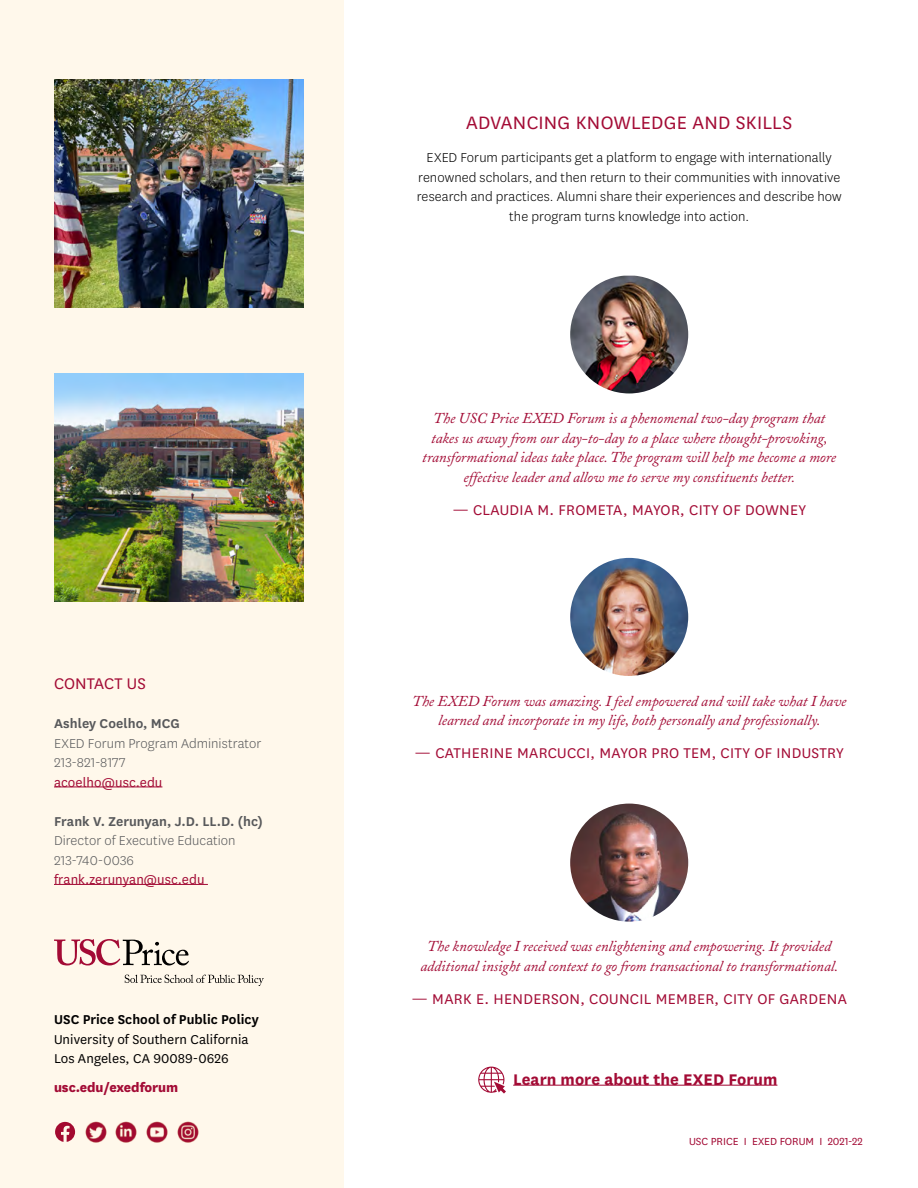
<style>
.page{position:relative;width:918px;height:1188px;background:#fff}
.page>*{position:absolute;margin:0;border:0;box-sizing:border-box;transform-origin:0 0}
.t1{font:21px "National";letter-spacing:.01em;color:#a30b35}
.t2{font:700 18px "National";letter-spacing:.005em;color:#a30b35}
.t3{font:18px "National";letter-spacing:.005em;color:#a30b35}
.t4{font:16.5px "National";letter-spacing:.02em;color:#a30b35}
.t5{font:italic 15px/19.5px "Adobe Caslon";letter-spacing:-.005em;color:#a30b35;text-align:center}
.t6{font:300 15px/19.5px "National";letter-spacing:.005em;color:#000;text-align:center}
.t7{font:300 15px/19.5px "National";letter-spacing:.005em;color:#58595b}
.t8{font:15px/19.5px "National";letter-spacing:.005em;color:#000}
.t9{font:600 15px "National";letter-spacing:.005em;color:#58595b}
.t10{font:15px "National";letter-spacing:.005em;color:#a30b35}
.t11{font:600 15px "National";letter-spacing:.005em;color:#000}
.t12{font:800 15px "National";letter-spacing:-.005em;color:#a30b35}
.t13{font:12px "National";color:#a30b35}
</style>
<div class="page">
<div style="left:0;top:0;width:344px;height:1188px;background:#fff8eb"></div>
<svg style="left:54px;top:939px;width:135px;height:26px"></svg>
<svg style="left:125px;top:975px;width:139px;height:11px"></svg>
<img style="left:85px;top:1121px;width:114px;height:22px">
<svg style="left:55px;top:1122px;width:20px;height:20px"></svg>
<img style="left:54px;top:374px;width:249px;height:228px">
<img style="left:54px;top:80px;width:249px;height:228px">
<hr style="left:54px;top:787px;width:108px;height:1px;background:#a30b35">
<hr style="left:54px;top:884px;width:154px;height:1px;background:#a30b35">
<hr style="left:513px;top:1085px;width:264px;height:1px;background:#a30b35">
<svg style="left:478px;top:1066px;width:28px;height:28px"></svg>
<img style="left:570px;top:276px;width:118px;height:117px;border-radius:58px">
<img style="left:570px;top:558px;width:118px;height:118px;border-radius:59px">
<img style="left:570px;top:804px;width:118px;height:118px;border-radius:59px">
<p class="t3" style="left:54px;top:672px;width:93px">CONTACT US</p>
<p class="t9" style="left:54px;top:713px;width:127px">Ashley Coelho, MCG</p>
<p class="t7" style="left:54px;top:733px;width:209px">EXED Forum Program Administrator<br>213-821-8177</p>
<p class="t10" style="left:54px;top:772px;width:110px">acoelho@usc.edu</p>
<p class="t9" style="left:54px;top:811px;width:210px">Frank V. Zerunyan, J.D. LL.D. (hc)</p>
<p class="t7" style="left:54px;top:830px;width:183px">Director of Executive Education<br>213-740-0036</p>
<p class="t10" style="left:54px;top:870px;width:152px">frank.zerunyan@usc.edu</p>
<p class="t11" style="left:54px;top:1009px;width:206px">USC Price School of Public Policy</p>
<p class="t8" style="left:54px;top:1029px;width:196px">University of Southern California<br>Los Angeles, CA 90089-0626</p>
<p class="t12" style="left:54px;top:1076px;width:126px">usc.edu/exedforum</p>
<h1 class="t1" style="left:466px;top:109px;width:328px">ADVANCING KNOWLEDGE AND SKILLS</h1>
<p class="t6" style="left:417px;top:147px;width:426px">EXED Forum participants get a platform to engage with internationally renowned scholars, and then return to their communities with innovative research and practices. Alumni share their experiences and describe how the program turns knowledge into action.</p>
<p class="t5" style="left:422px;top:409px;width:415px">The USC Price EXED Forum is a phenomenal two-day program that takes us away from our day-to-day to a place where thought-provoking, transformational ideas take place. The program will help me become a more effective leader and allow me to serve my constituents better.</p>
<p class="t4" style="left:452px;top:499px;width:355px">— CLAUDIA M. FROMETA, MAYOR, CITY OF DOWNEY</p>
<p class="t5" style="left:412px;top:691px;width:436px">The EXED Forum was amazing. I feel empowered and will take what I have learned and incorporate in my life, both personally and professionally.</p>
<p class="t4" style="left:415px;top:743px;width:431px">— CATHERINE MARCUCCI, MAYOR PRO TEM, CITY OF INDUSTRY</p>
<p class="t5" style="left:421px;top:937px;width:419px">The knowledge I received was enlightening and empowering. It provided additional insight and context to go from transactional to transformational.</p>
<p class="t4" style="left:412px;top:988px;width:437px">— MARK E. HENDERSON, COUNCIL MEMBER, CITY OF GARDENA</p>
<p class="t2" style="left:513px;top:1066px;width:266px">Learn more about the EXED Forum</p>
<p class="t13" style="left:689px;top:1134px;width:175px">USC PRICE I EXED FORUM I 2021-22</p>
</div>
